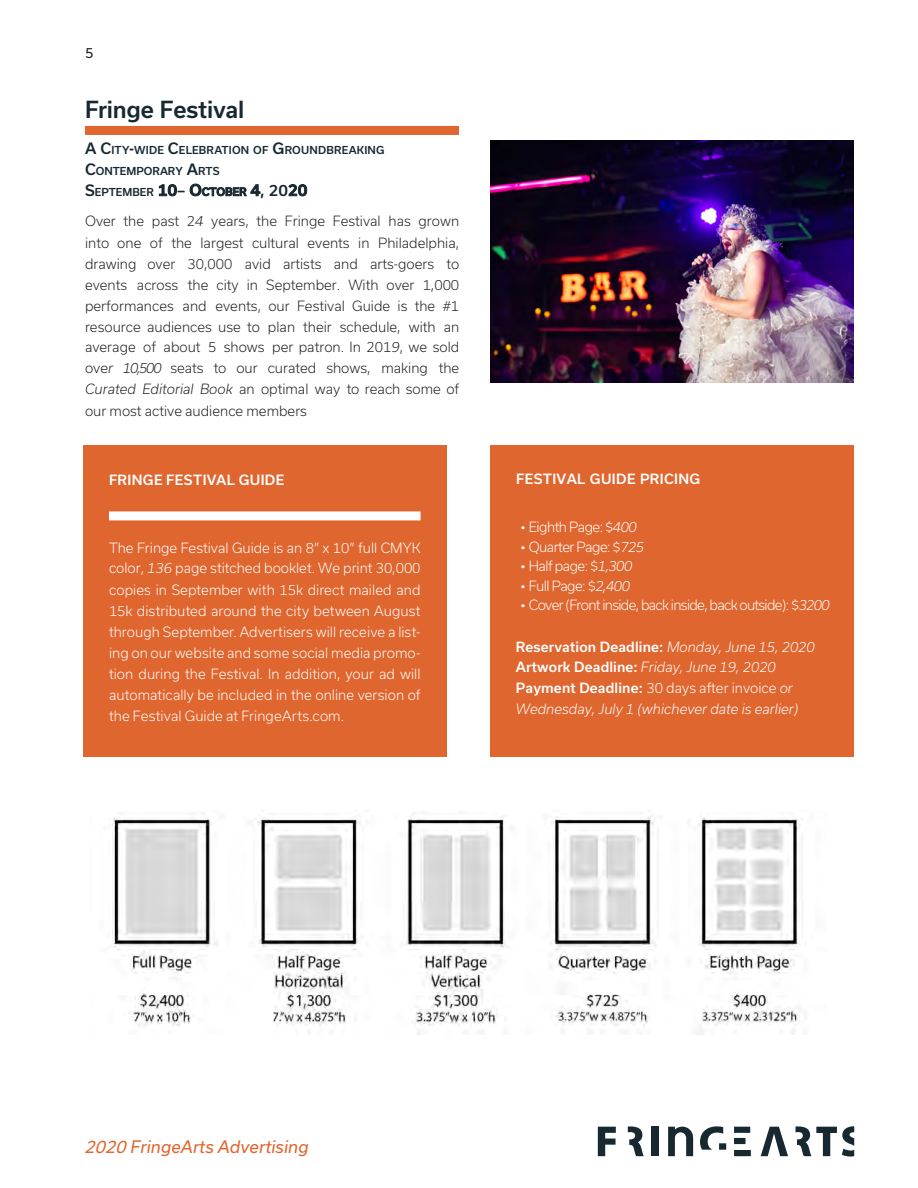
<style>
.page{position:relative;width:918px;height:1188px;background:#fff}
.page>*{position:absolute;margin:0;border:0;box-sizing:border-box;transform-origin:0 0}
.Box2_Title{font:500 22.5px "Usual";letter-spacing:-.01em;color:#172831}
.t1{font:italic 16.5px "Usual";color:#e0662f}
.Box2_Title-2{font:300 13.5px/21.1px "Usual";color:#231f20;text-align:justify}
.Box1_BodyText_White{font:300 13.5px/21px "Usual";color:#fff}
.Box1_BodyText_White-2{font:italic 300 13.5px/20.7px "Usual";color:#fff}
.Box1_BodyText_White-3{font:300 13.5px "Usual";letter-spacing:-.04em;color:#fff}
.Box1_BodyText_White-4{font:300 13.5px "Usual";letter-spacing:-.05em;color:#fff}
.Box2_BodyText_Black{font:500 13.5px "Usual";letter-spacing:.03em;color:#fff}
.Box1_Title{font:500 13.5px "Usual";letter-spacing:.03em;color:#fff}
.t2{font:13.5px "Usual";color:#231f20}
.Box2_Title-3{font:500 10.5px/20.7px "Usual";letter-spacing:.01em;color:#172831}
.s1{font-size:15px}
.s2{font-style:inherit}
.s3{font-style:italic}
.s4{font-weight:500;font-style:normal}
.s5{font-style:normal}
</style>
<div class="page">
<div style="left:83px;top:445px;width:363px;height:312px;background:#e0662f"></div>
<div style="left:490px;top:445px;width:364px;height:312px;background:#e0662f"></div>
<svg style="left:761px;top:1127px;width:27px;height:29px"></svg>
<div style="left:719px;top:1143px;width:7px;height:7px;background:#172831"></div>
<svg style="left:734px;top:1150px;width:17px;height:6px"></svg>
<div style="left:734px;top:1127px;width:16px;height:6px;background:#172831"></div>
<svg style="left:700px;top:1126px;width:23px;height:24px"></svg>
<svg style="left:598px;top:1127px;width:18px;height:29px"></svg>
<svg style="left:796px;top:1126px;width:58px;height:31px"></svg>
<svg style="left:734px;top:1138px;width:12px;height:6px"></svg>
<svg style="left:668px;top:1127px;width:25px;height:29px"></svg>
<div style="left:652px;top:1127px;width:7px;height:29px;background:#172831"></div>
<svg style="left:628px;top:1126px;width:16px;height:30px"></svg>
<img style="left:490px;top:140px;width:364px;height:243px">
<img style="left:109px;top:810px;width:694px;height:224px">
<div style="left:85px;top:126px;width:374px;height:9px;background:#e0662f"></div>
<div style="left:109px;top:511px;width:312px;height:9px;background:#fff"></div>
<p class="t2" style="left:85px;top:45px;width:10px">5</p>
<p class="Box2_Title" style="left:85px;top:97px;width:161px">Fringe Festival</p>
<p class="Box2_Title-3" style="left:85px;top:140px;width:301px"><span class="s1">A C</span>ITY<span class="s1">-</span>WIDE <span class="s1">C</span>ELEBRATION OF <span class="s1">G</span>ROUNDBREAKING<br><span class="s1">C</span>ONTEMPORARY <span class="s1">A</span>RTS<br><span class="s1">S</span>EPTEMBER <span class="s1">10</span><span class="s1">–</span> <span class="s1">O</span><span class="s2">CTOBER</span> <span class="s1">4</span><span class="s1">, 20</span><span class="s1">20</span></p>
<p class="Box2_Title-2" style="left:85px;top:211px;width:376px">Over the past 2<span class="s3">4</span> years, the Fringe Festival has grown into one of the largest cultural events in Philadelphia, drawing over 30,000 avid artists and arts-goers to events across the city in September. With over 1,000 performances and events, our Festival Guide is the #1 resource audiences use to plan their schedule, with an average of about 5 shows per patron. In 201<span class="s3">9</span>, we sold ove<span class="s3">r 10,500</span> seats to our curated shows, making the <span class="s3">Curated Editorial Book</span> an optimal way to reach some of our most active audience members</p>
<p class="Box1_Title" style="left:109px;top:472px;width:177px">FRINGE FESTIVAL GUIDE</p>
<p class="Box1_BodyText_White" style="left:109px;top:537px;width:313px;line-height:20.4px">The Fringe Festival Guide is an 8” x 10” full CMYK color, <span class="s3">136</span> page stitched booklet. We print 30,000</p>
<p class="Box1_BodyText_White" style="left:109px;top:579px;width:313px;text-align:justify">copies in September with 15k direct mailed and 15k distributed around the city between August through September. Advertisers will receive a list&shy;ing on our website and some social media promo&shy;tion during the Festival. In addition, your ad will automatically be included in the online version of the Festival Guide at FringeArts.com.</p>
<p class="Box2_BodyText_Black" style="left:516px;top:471px;width:186px">FESTIVAL GUIDE PRICING</p>
<p class="Box1_BodyText_White-3" style="left:520px;top:519px;width:118px">• Eighth Page: $<span class="s3">400</span></p>
<p class="Box1_BodyText_White-3" style="left:520px;top:539px;width:125px">• Quarter Page: $<span class="s3">725</span></p>
<p class="Box1_BodyText_White-3" style="left:520px;top:558px;width:113px">• Half page: $<span class="s3">1,300</span></p>
<p class="Box1_BodyText_White-3" style="left:520px;top:578px;width:111px">• Full Page: $<span class="s3">2,400</span></p>
<p class="Box1_BodyText_White-4" style="left:520px;top:597px;width:311px">• Cover (Front inside, back inside, back outside): $<span class="s3">3200</span></p>
<p class="Box1_BodyText_White-2" style="left:516px;top:636px;width:301px"><span class="s4">Reservation Deadline:</span> Monday, June 15, 2020<br><span class="s4">Artwork Deadline:</span> Friday, June 19, 2020<br><span class="s4">Payment Deadline:</span> <span class="s5">30 days after invoice</span> or Wednesday, July 1 (whichever date is earlier)</p>
<p class="t1" style="left:84px;top:1137px;width:226px"><span class="s2">2020</span>FringeArts Advertising</p>
</div>
